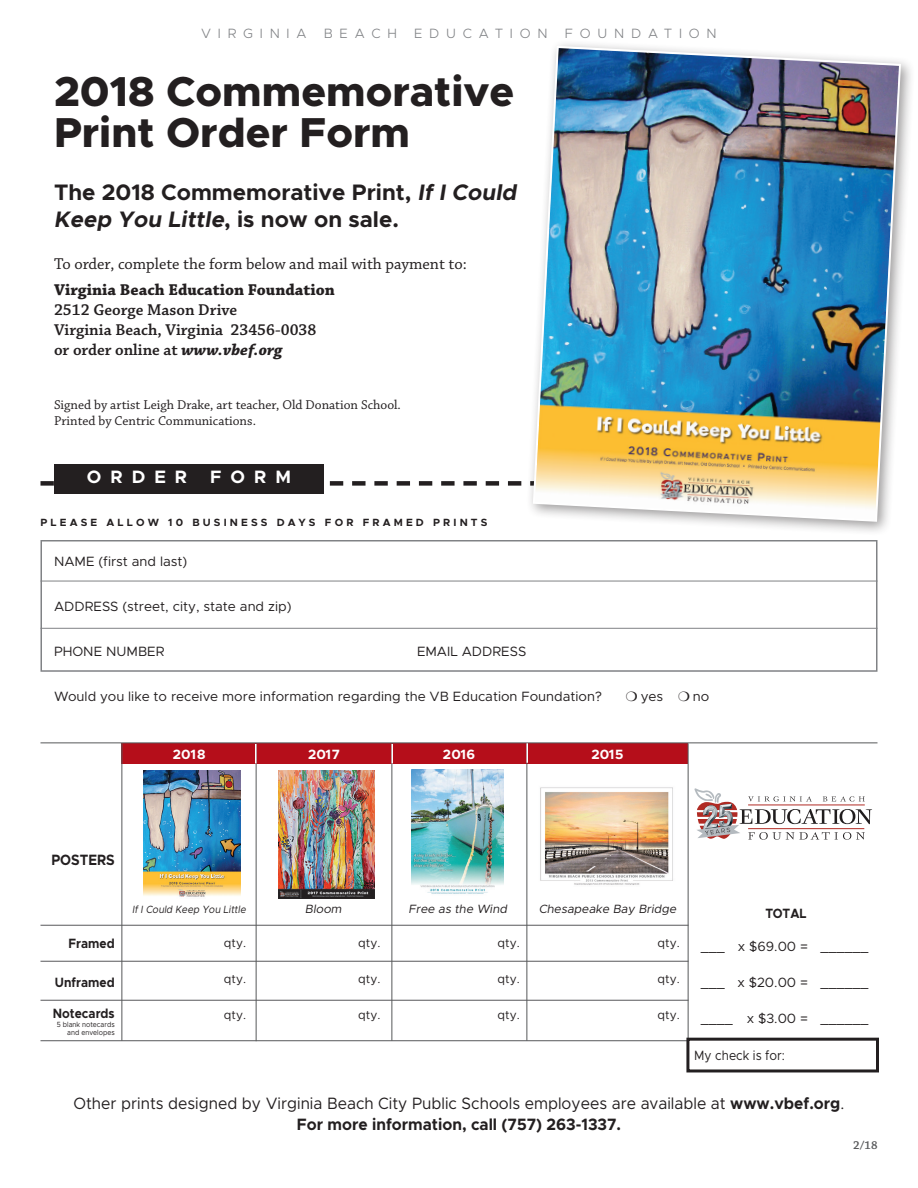
<style>
.page{position:relative;width:918px;height:1188px;background:#fff}
.page>*{position:absolute;margin:0;border:0;box-sizing:border-box;transform-origin:0 0}
.P{font:800 42px/40.5px "Metropolis";color:#231f20}
.P-2{font:700 22.5px/27px "Metropolis";color:#231f20}
.t1{font:700 18px "Metropolis";letter-spacing:.5em;color:#fff}
.t2{font:16.5px/21px "Metropolis";color:#231f20;text-align:center;scale:.95 1}
.t3{font:600 16.5px "Chaparral Pro";color:#231f20}
.t4{font:16.5px "Chaparral Pro";color:#231f20}
.t5{font:700 16.5px "Chaparral Pro";color:#231f20}
.t6{font:700 15px "Metropolis";color:#231f20;scale:.9 1}
.t7{font:13.5px "Metropolis";color:#231f20}
.t8{font:13.5px/16.2px "Chaparral Pro";color:#231f20}
.P-3{font:300 13.5px "Metropolis";letter-spacing:.5em;color:#808285}
.t9{font:700 13.5px "Metropolis";color:#231f20;scale:.9 1}
.t10{font:700 13.5px "Metropolis";letter-spacing:.01em;color:#fff}
.t11{font:13.5px "Metropolis";color:#231f20;scale:.9 1}
.t12{font:12px "Metropolis";color:#231f20}
.t13{font:italic 12px "Metropolis";color:#231f20}
.t14{font:600 12px "Chaparral Pro";color:#57585a}
.t15{font:700 10.5px "Metropolis";letter-spacing:.3em;color:#231f20}
.t16{font:italic 10.5px "Metropolis";color:#231f20;scale:.92 1}
.t17{font:7.5px "Metropolis";color:#231f20;scale:.9 1}
.s1{font-style:italic}
.s2{font-weight:700;font-style:italic}
.s3{font-weight:700}
</style>
<div class="page">
<svg style="left:40px;top:481px;width:482px;height:5px"></svg>
<div style="left:54px;top:465px;width:270px;height:29px;background:#231f20"></div>
<div style="left:40px;top:540px;width:838px;height:132px;border:2px solid #808285"></div>
<hr style="left:40px;top:581px;width:838px;height:1px;background:#808285">
<hr style="left:40px;top:628px;width:838px;height:1px;background:#808285">
<div style="left:525px;top:38px;width:390px;height:498px;background:#231f20;opacity:.45"></div>
<img style="left:532px;top:45px;width:370px;height:478px">
<div style="left:122px;top:743px;width:566px;height:21px;background:#b50e1a"></div>
<hr style="left:121px;top:743px;width:1px;height:298px;background:#57585a">
<hr style="left:392px;top:743px;width:1px;height:298px;background:#57585a">
<hr style="left:526px;top:744px;width:1px;height:297px;background:#57585a">
<hr style="left:688px;top:743px;width:1px;height:295px;background:#57585a">
<hr style="left:256px;top:744px;width:1px;height:297px;background:#57585a">
<img style="left:278px;top:770px;width:97px;height:129px">
<img style="left:144px;top:770px;width:96px;height:127px">
<img style="left:412px;top:770px;width:92px;height:124px">
<img style="left:540px;top:787px;width:133px;height:98px">
<hr style="left:40px;top:925px;width:648px;height:1px;background:#57585a">
<hr style="left:40px;top:742px;width:838px;height:1px;background:#57585a">
<hr style="left:40px;top:961px;width:648px;height:1px;background:#57585a">
<hr style="left:40px;top:1000px;width:648px;height:1px;background:#57585a">
<hr style="left:40px;top:1040px;width:648px;height:1px;background:#57585a">
<div style="left:686px;top:1038px;width:193px;height:34px;border:3px solid #231f20"></div>
<svg style="left:255px;top:744px;width:1px;height:19px"></svg>
<svg style="left:392px;top:744px;width:1px;height:19px"></svg>
<hr style="left:526px;top:743px;width:2px;height:20px;background:#fff">
<svg style="left:694px;top:788px;width:178px;height:52px"></svg>
<p class="P-3" style="left:201px;top:25px;width:107px">VIRGINIA</p>
<p class="P-3" style="left:324px;top:25px;width:75px">BEACH</p>
<p class="P-3" style="left:414px;top:25px;width:135px">EDUCATION</p>
<p class="P-3" style="left:565px;top:25px;width:153px">FOUNDATION</p>
<p class="P" style="left:54px;top:70px;width:462px">2018 Commemorative<br>Print Order Form</p>
<p class="P-2" style="left:54px;top:178px;width:468px">The 2018 Commemorative Print, <span class="s1">If I Could<br>Keep You Little</span>, i s n o w o n s a l e .</p>
<p class="t4" style="left:54px;top:254px;width:414px">To order, complete the form below and mail with payment to:</p>
<p class="t5" style="left:54px;top:280px;width:282px">Virginia Beach Education Foundation</p>
<p class="t3" style="left:54px;top:300px;width:185px">2512 George Mason Drive</p>
<p class="t3" style="left:54px;top:320px;width:264px">Virginia Beach, Virginia 23456-0038</p>
<p class="t3" style="left:54px;top:340px;width:230px">or order online at <span class="s2">www.vbef.org</span></p>
<p class="t8" style="left:54px;top:397px;width:348px">Signed by artist Leigh Drake, art teacher, Old Donation School.<br>Printed by Centric Communications.</p>
<p class="t1" style="left:87px;top:466px;width:102px">ORDER</p>
<p class="t1" style="left:210px;top:466px;width:82px">FORM</p>
<p class="t15" style="left:40px;top:516px;width:448px">PLEASE ALLOW 10 BUSINESS DAYS FOR FRAMED PRINTS</p>
<p class="t7" style="left:54px;top:553px;width:135px">NAME (first and last)</p>
<p class="t7" style="left:54px;top:598px;width:239px">ADDRESS (street, city, state and zip)</p>
<p class="t7" style="left:54px;top:643px;width:112px">PHONE NUMBER</p>
<p class="t7" style="left:417px;top:643px;width:111px">EMAIL ADDRESS</p>
<p class="t7" style="left:54px;top:688px;width:549px">Would you like to receive more information regarding the VB Education Foundation?</p>
<p class="t7" style="left:626px;top:688px;width:85px">❍ yes ❍ no</p>
<p class="t6" style="left:51px;top:850px;width:72px">POSTERS</p>
<p class="t10" style="left:173px;top:745px;width:34px">2018</p>
<p class="t10" style="left:308px;top:745px;width:33px">2017</p>
<p class="t10" style="left:443px;top:745px;width:34px">2016</p>
<p class="t10" style="left:591px;top:745px;width:34px">2015</p>
<p class="t13" style="left:539px;top:901px;width:141px">Chesapeake Bay Bridge</p>
<p class="t12" style="left:658px;top:935px;width:24px">qty.</p>
<p class="t12" style="left:658px;top:971px;width:24px">qty.</p>
<p class="t12" style="left:658px;top:1007px;width:24px">qty.</p>
<p class="t13" style="left:408px;top:901px;width:102px">Free as the Wind</p>
<p class="t12" style="left:498px;top:936px;width:24px">qty.</p>
<p class="t12" style="left:498px;top:972px;width:24px">qty.</p>
<p class="t12" style="left:498px;top:1008px;width:24px">qty.</p>
<p class="t13" style="left:305px;top:901px;width:41px">Bloom</p>
<p class="t16" style="left:132px;top:903px;width:127px">If I Could Keep You Little</p>
<p class="t12" style="left:224px;top:936px;width:24px">qty.</p>
<p class="t12" style="left:224px;top:972px;width:24px">qty.</p>
<p class="t12" style="left:224px;top:1008px;width:24px">qty.</p>
<p class="t9" style="left:765px;top:905px;width:47px">TOTAL</p>
<p class="t7" style="left:701px;top:938px;width:169px">___ x $69.00 = ______</p>
<p class="t7" style="left:701px;top:974px;width:169px">___ x $20.00 = ______</p>
<p class="t7" style="left:701px;top:1010px;width:169px">____ x $3.00 = ______</p>
<p class="t11" style="left:694px;top:1047px;width:102px">My check is for:</p>
<p class="t2" style="left:74px;top:1093px;width:813px">Other prints designed by Virginia Beach City Public Schools employees are available at <span class="s3">www.vbef.org</span>.<br><span class="s3">For more information, call (757) 263-1337.</span></p>
<p class="t14" style="left:853px;top:1138px;width:26px">2/18</p>
<p class="t9" style="left:69px;top:935px;width:53px">Framed</p>
<p class="t9" style="left:55px;top:974px;width:68px">Unframed</p>
<p class="t9" style="left:53px;top:1004px;width:70px">Notecards</p>
<p class="t17" style="left:57px;top:1020px;width:66px">5 blank notecards</p>
<p class="t17" style="left:67px;top:1028px;width:54px">and envelopes</p>
<p class="t12" style="left:358px;top:936px;width:24px">qty.</p>
<p class="t12" style="left:358px;top:972px;width:24px">qty.</p>
<p class="t12" style="left:358px;top:1008px;width:24px">qty.</p>
</div>
